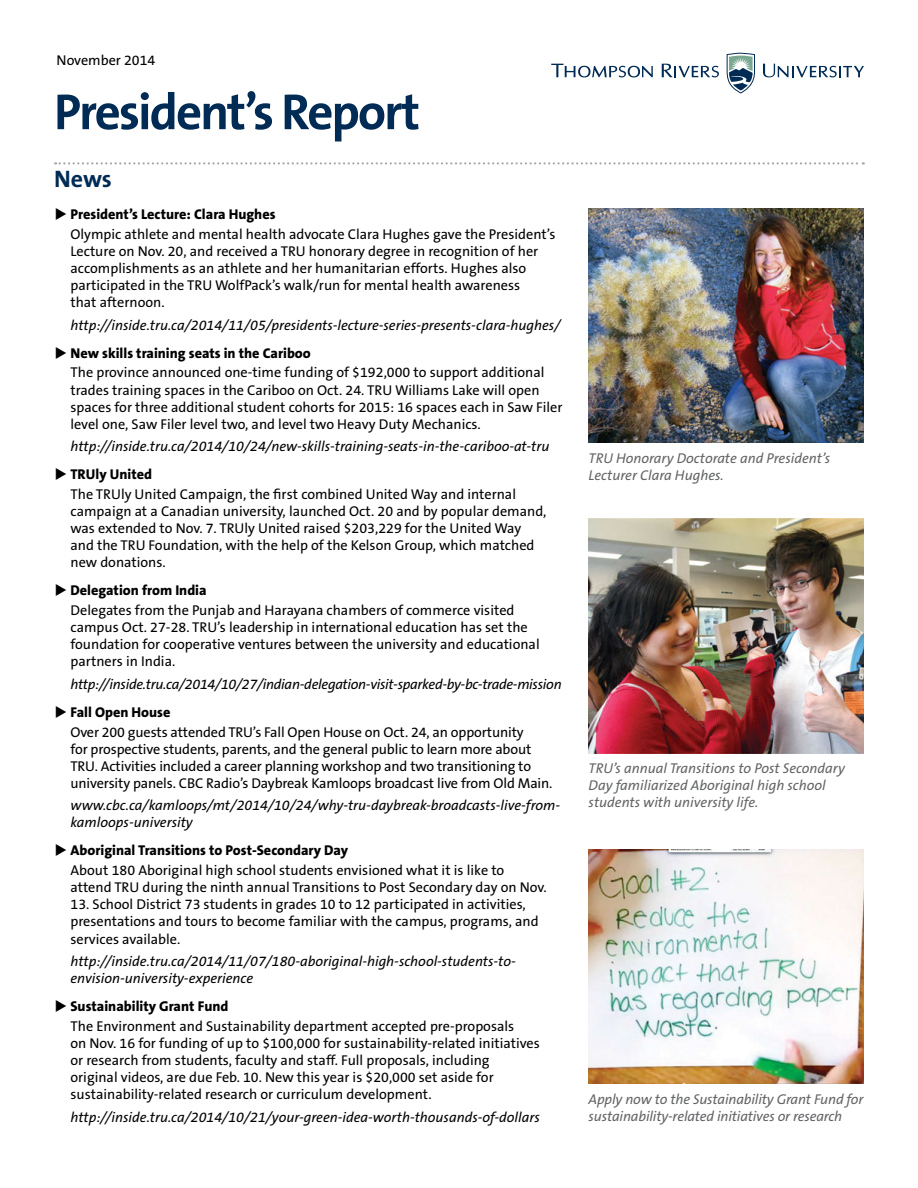
<style>
.page{position:relative;width:918px;height:1188px;background:#fff}
.page>*{position:absolute;margin:0;border:0;box-sizing:border-box;transform-origin:0 0}
.t1{font:700 51px "The Sans B7";letter-spacing:-.04em;color:#002b54}
.t2{font:700 24px "The Sans B7";color:#002b54}
.t3{font:14.25px/17.1px "The Sans B5 Plain";color:#000}
.t4{font:italic 14.25px/17.1px "The Sans B5 Plain";color:#000}
.t5{font:italic 14.25px/17.1px "The Sans B5 Plain";color:#636466}
.t6{font:800 14.25px "The Sans B8";color:#000}
.t7{font:italic 14.25px "The Sans B5 Plain";letter-spacing:-.02em;color:#000}
</style>
<div class="page">
<svg style="left:726px;top:53px;width:29px;height:40px"></svg>
<svg style="left:662px;top:64px;width:57px;height:13px"></svg>
<svg style="left:551px;top:64px;width:102px;height:13px"></svg>
<svg style="left:763px;top:64px;width:101px;height:13px"></svg>
<svg style="left:55px;top:162px;width:809px;height:3px"></svg>
<img style="left:589px;top:208px;width:275px;height:235px">
<img style="left:589px;top:519px;width:275px;height:234px">
<img style="left:589px;top:849px;width:275px;height:235px">
<p class="t3" style="left:57px;top:52px;width:100px">November 2014</p>
<h1 class="t1" style="left:54px;top:85px;width:368px">President’s Report</h1>
<h2 class="t2" style="left:54px;top:166px;width:59px">News</h2>
<p class="t6" style="left:55px;top:207px;width:222px">◆ President’s Lecture: Clara Hughes</p>
<p class="t3" style="left:71px;top:226px;width:487px">Olympic athlete and mental health advocate Clara Hughes gave the President’s Lecture on Nov. 20, and received a TRU honorary degree in recognition of her accomplishments as an athlete and her humanitarian efforts. Hughes also participated in the TRU WolfPack’s walk/run for mental health awareness<br>that afternoon.</p>
<p class="t4" style="left:71px;top:317px;width:491px">http://inside.tru.ca/2014/11/05/presidents-lecture-series-presents-clara-hughes/</p>
<p class="t6" style="left:55px;top:345px;width:258px">◆ New skills training seats in the Cariboo</p>
<p class="t3" style="left:71px;top:365px;width:493px">The province announced one-time funding of $192,000 to support additional trades training spaces in the Cariboo on Oct. 24. TRU Williams Lake will open spaces for three additional student cohorts for 2015: 16 spaces each in Saw Filer level one, Saw Filer level two, and level two Heavy Duty Mechanics.</p>
<p class="t4" style="left:71px;top:438px;width:480px">http://inside.tru.ca/2014/10/24/new-skills-training-seats-in-the-cariboo-at-tru</p>
<p class="t6" style="left:55px;top:467px;width:99px">◆ TRUly United</p>
<p class="t3" style="left:71px;top:486px;width:478px">The TRUly United Campaign, the first combined United Way and internal campaign at a Canadian university, launched Oct. 20 and by popular demand, was extended to Nov. 7. TRUly United raised $203,229 for the United Way and the TRU Foundation, with the help of the Kelson Group, which matched new donations.</p>
<p class="t6" style="left:55px;top:583px;width:153px">◆ Delegation from India</p>
<p class="t3" style="left:71px;top:602px;width:471px">Delegates from the Punjab and Harayana chambers of commerce visited campus Oct. 27-28. TRU’s leadership in international education has set the foundation for cooperative ventures between the university and educational partners in India.</p>
<p class="t7" style="left:71px;top:676px;width:493px">http://inside.tru.ca/2014/10/27/indian-delegation-visit-sparked-by-bc-trade-mission</p>
<p class="t6" style="left:55px;top:704px;width:117px">◆ Fall Open House</p>
<p class="t3" style="left:71px;top:724px;width:484px">Over 200 guests attended TRU’s Fall Open House on Oct. 24, an opportunity<br>for prospective students, parents, and the general public to learn more about TRU. Activities included a career planning workshop and two transitioning to university panels. CBC Radio’s Daybreak Kamloops broadcast live from Old Main.</p>
<p class="t4" style="left:71px;top:797px;width:491px">www.cbc.ca/kamloops/mt/2014/10/24/why-tru-daybreak-broadcasts-live-from&shy;kamloops-university</p>
<p class="t6" style="left:55px;top:843px;width:295px">◆ Aboriginal Transitions to Post-Secondary Day</p>
<p class="t3" style="left:71px;top:862px;width:478px">About 180 Aboriginal high school students envisioned what it is like to attend TRU during the ninth annual Transitions to Post Secondary day on Nov.</p>
<p class="t3" style="left:71px;top:896px;width:470px">13. School District 73 students in grades 10 to 12 participated in activities, presentations and tours to become familiar with the campus, programs, and services available.</p>
<p class="t4" style="left:71px;top:953px;width:447px">http://inside.tru.ca/2014/11/07/180-aboriginal-high-school-students-to&shy;envision-university-experience</p>
<p class="t6" style="left:55px;top:999px;width:175px">◆ Sustainability Grant Fund</p>
<p class="t3" style="left:71px;top:1018px;width:471px">The Environment and Sustainability department accepted pre-proposals<br>on Nov. 16 for funding of up to $100,000 for sustainability-related initiatives or research from students, faculty and staff. Full proposals, including original videos, are due Feb. 10. New this year is $20,000 set aside for sustainability-related research or curriculum development.</p>
<p class="t4" style="left:71px;top:1109px;width:471px">http://inside.tru.ca/2014/10/21/your-green-idea-worth-thousands-of-dollars</p>
<p class="t5" style="left:589px;top:450px;width:243px">TRU Honorary Doctorate and President’s<br>Lecturer Clara Hughes.</p>
<p class="t5" style="left:589px;top:760px;width:258px">TRU’s annual Transitions to Post Secondary<br>Day familiarized Aboriginal high school students with university life.</p>
<p class="t5" style="left:589px;top:1091px;width:276px">Apply now to the Sustainability Grant Fund for sustainability-related initiatives or research</p>
</div>
